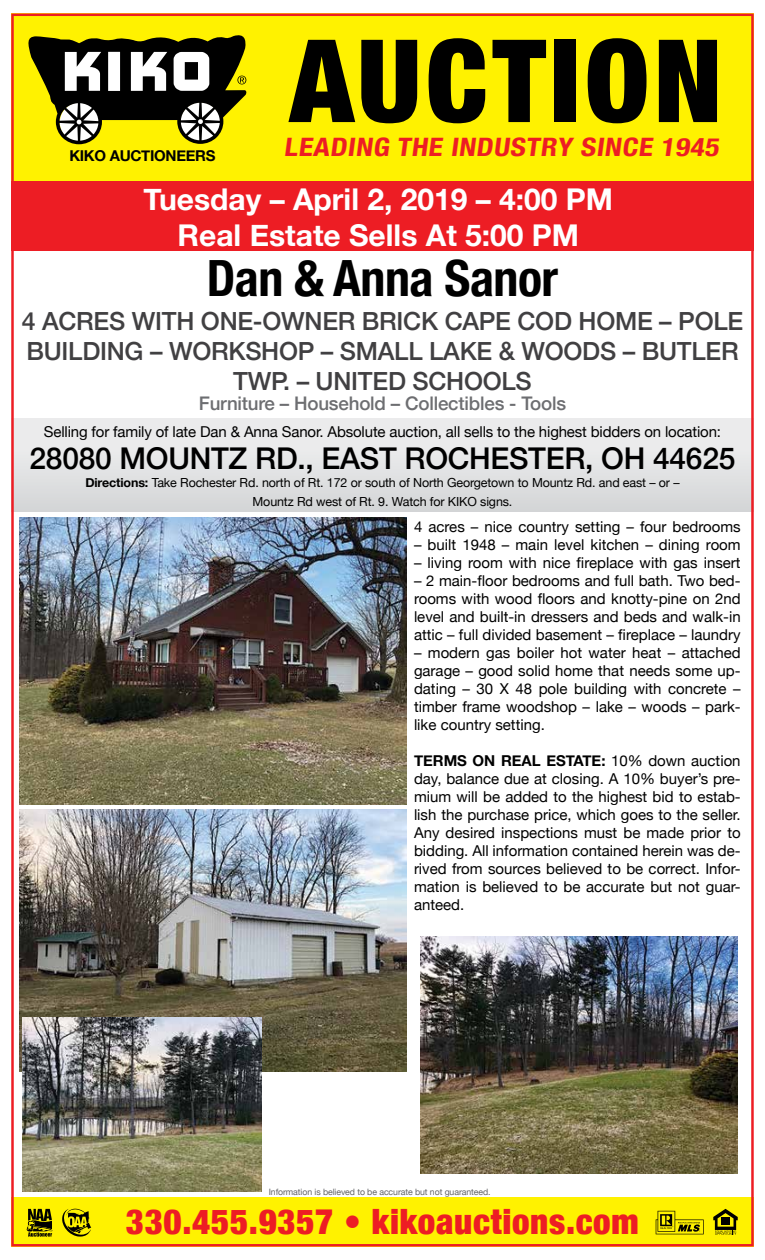
<style>
.page{position:relative;width:765px;height:1260px;background:#fff}
.page>*{position:absolute;margin:0;border:0;box-sizing:border-box;transform-origin:0 0}
.t1{font:900 condensed 115.12px "Helvetica Neue";letter-spacing:.04em;color:#000}
.t2{font:700 condensed 50px "Helvetica Neue";letter-spacing:-.01em;color:#000}
.t3{font:900 condensed 34.88px "Helvetica Neue";letter-spacing:.02em;color:#ed1d24}
.t4{font:700 30px/36px "Helvetica Neue";color:#fff;text-align:center}
.t5{font:500 30px "Helvetica Neue";letter-spacing:-.01em;color:#000}
.t6{font:700 condensed 25.38px "Helvetica Neue";color:#ed1d24;scale:1.16 1}
.t7{font:500 25px/30px "Helvetica Neue";letter-spacing:-.01em;color:#414042;text-align:center}
.t8{font:500 18.75px "Helvetica Neue";letter-spacing:-.01em;color:#6d6e71}
.t9{font:15px/18px "Helvetica Neue";color:#000;text-align:justify}
.t10{font:700 15px "Helvetica Neue";letter-spacing:-.02em;color:#000}
.t11{font:12.5px/18.8px "Helvetica Neue";letter-spacing:-.01em;color:#000;text-align:center}
.t12{font:8.75px "Helvetica Neue";letter-spacing:-.01em;color:#636466}
.s1{font-weight:700}
</style>
<div class="page">
<img style="left:11px;top:14px;width:743px;height:1232px">
<svg style="left:26px;top:1209px;width:26px;height:28px"></svg>
<svg style="left:26px;top:33px;width:221px;height:111px"></svg>
<svg style="left:62px;top:1209px;width:29px;height:28px"></svg>
<p class="t10" style="left:69px;top:144px;width:148px">KIKO AUCTIONEERS</p>
<h1 class="t1" style="left:290px;top:-14px;width:434px">AUCTION</h1>
<h3 class="t6" style="left:284px;top:126px;width:381px">LEADING THE INDUSTRY SINCE 1945</h3>
<h3 class="t4" style="left:144px;top:182px;width:471px">Tuesday – April 2, 2019 – 4:00 PM<br>Real Estate Sells At 5:00 PM</h3>
<h2 class="t2" style="left:207px;top:237px;width:353px">Dan &amp; Anna Sanor</h2>
<h3 class="t7" style="left:22px;top:304px;width:723px">4 ACRES WITH ONE-OWNER BRICK CAPE COD HOME – POLE<br>BUILDING – WORKSHOP – SMALL LAKE &amp; WOODS – BUTLER<br>TWP. – UNITED SCHOOLS</h3>
<p class="t8" style="left:199px;top:388px;width:369px">Furniture – Household – Collectibles - Tools</p>
<p class="t9" style="left:44px;top:424px;width:679px">Selling for family of late Dan &amp; Anna Sanor. Absolute auction, all sells to the highest bidders on location:</p>
<h3 class="t5" style="left:30px;top:434px;width:707px">28080 MOUNTZ RD., EAST ROCHESTER, OH 44625</h3>
<p class="t11" style="left:85px;top:474px;width:596px"><span class="s1">Directions:</span> Take Rochester Rd. north of Rt. 172 or south of North Georgetown to Mountz Rd. and east – or –<br>Mountz Rd west of Rt. 9. Watch for KIKO signs.</p>
<p class="t9" style="left:414px;top:518px;width:328px">4 acres – nice country setting – four bedrooms</p>
<p class="t9" style="left:414px;top:536px;width:328px">– built 1948 – main level kitchen – dining room</p>
<p class="t9" style="left:414px;top:554px;width:328px">– living room with nice fireplace with gas insert</p>
<p class="t9" style="left:414px;top:572px;width:328px">– 2 main-floor bedrooms and full bath. Two bed&shy;rooms with wood floors and knotty-pine on 2nd level and built-in dressers and beds and walk-in attic – full divided basement – fireplace – laundry</p>
<p class="t9" style="left:414px;top:644px;width:328px">– modern gas boiler hot water heat – attached garage – good solid home that needs some up&shy;dating – 30 X 48 pole building with concrete – timber frame woodshop – lake – woods – park&shy;like country setting.</p>
<p class="t9" style="left:414px;top:752px;width:328px"><span class="s1">TERMS ON REAL ESTATE:</span> 10% down auction day, balance due at closing. A 10% buyer’s pre&shy;mium will be added to the highest bid to estab&shy;lish the purchase price, which goes to the seller.<br>Any desired inspections must be made prior to bidding. All information contained herein was de&shy;rived from sources believed to be correct. Infor&shy;mation is believed to be accurate but not guar&shy;anteed.</p>
<p class="t12" style="left:269px;top:1185px;width:223px">Information is believed to be accurate but not guaranteed.</p>
<h3 class="t3" style="left:126px;top:1193px;width:514px">330.455.9357 • kikoauctions.com</h3>
</div>
